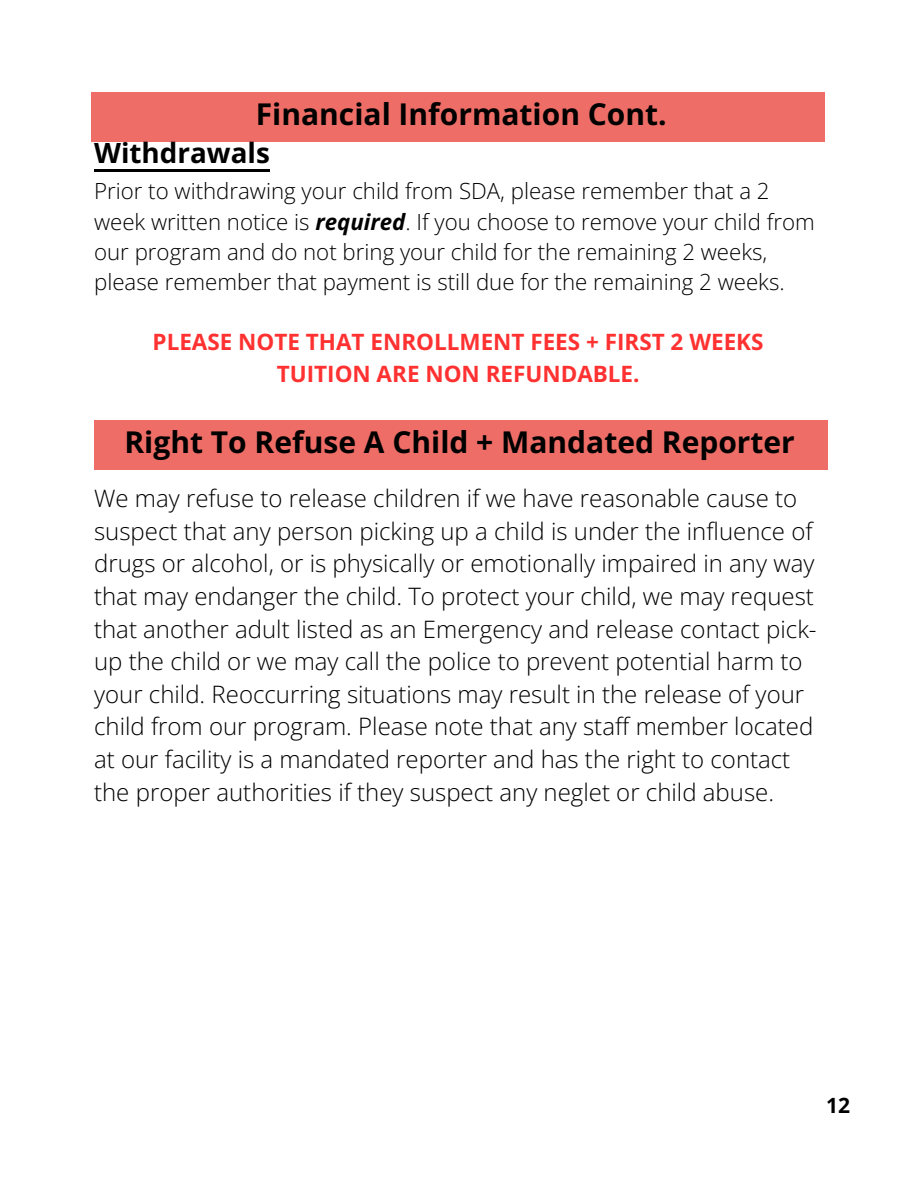
<style>
.page{position:relative;width:918px;height:1188px;background:#fff}
.page>*{position:absolute;margin:0;border:0;box-sizing:border-box;transform-origin:0 0}
.t1{font:700 30px "Open Sans";color:#000}
.t2{font:700 27.9px "Open Sans";color:#000}
.t3{font:300 24px/32.7px "Open Sans";color:#000}
.t4{font:700 22.5px/31.5px "Open Sans";color:#ff3131;text-align:center}
.t5{font:300 22.2px/30.3px "Open Sans";color:#000}
.t6{font:700 21px "Open Sans";color:#000}
.s1{font-weight:700;font-style:italic}
</style>
<div class="page">
<hr style="left:94px;top:169px;width:176px;height:2px;background:#000">
<div style="left:92px;top:92px;width:733px;height:49px;background:#ee6d66"></div>
<div style="left:94px;top:420px;width:733px;height:50px;background:#ee6d66"></div>
<p class="t1" style="left:256px;top:93px;width:412px">Financial Information Cont.</p>
<p class="t2" style="left:94px;top:134px;width:177px">Withdrawals</p>
<p class="t5" style="left:94px;top:176px;width:722px">Prior to withdrawing your child from SDA, please remember that a 2 week written notice is <span class="s1">required</span>. If you choose to remove your child from our program and do not bring your child for the remaining 2 weeks, please remember that payment is still due for the remaining 2 weeks.</p>
<p class="t4" style="left:153px;top:326px;width:613px">PLEASE NOTE THAT ENROLLMENT FEES + FIRST 2 WEEKS<br>TUITION ARE NON REFUNDABLE.</p>
<p class="t1" style="left:125px;top:421px;width:672px">Right To Refuse A Child + Mandated Reporter</p>
<p class="t3" style="left:94px;top:481px;width:724px">We may refuse to release children if we have reasonable cause to suspect that any person picking up a child is under the influence of drugs or alcohol, or is physically or emotionally impaired in any way that may endanger the child. To protect your child, we may request that another adult listed as an Emergency and release contact pick&shy;up the child or we may call the police to prevent potential harm to your child. Reoccurring situations may result in the release of your child from our program. Please note that any staff member located at our facility is a mandated reporter and has the right to contact the proper authorities if they suspect any neglet or child abuse.</p>
<p class="t6" style="left:826px;top:1091px;width:25px">12</p>
</div>
